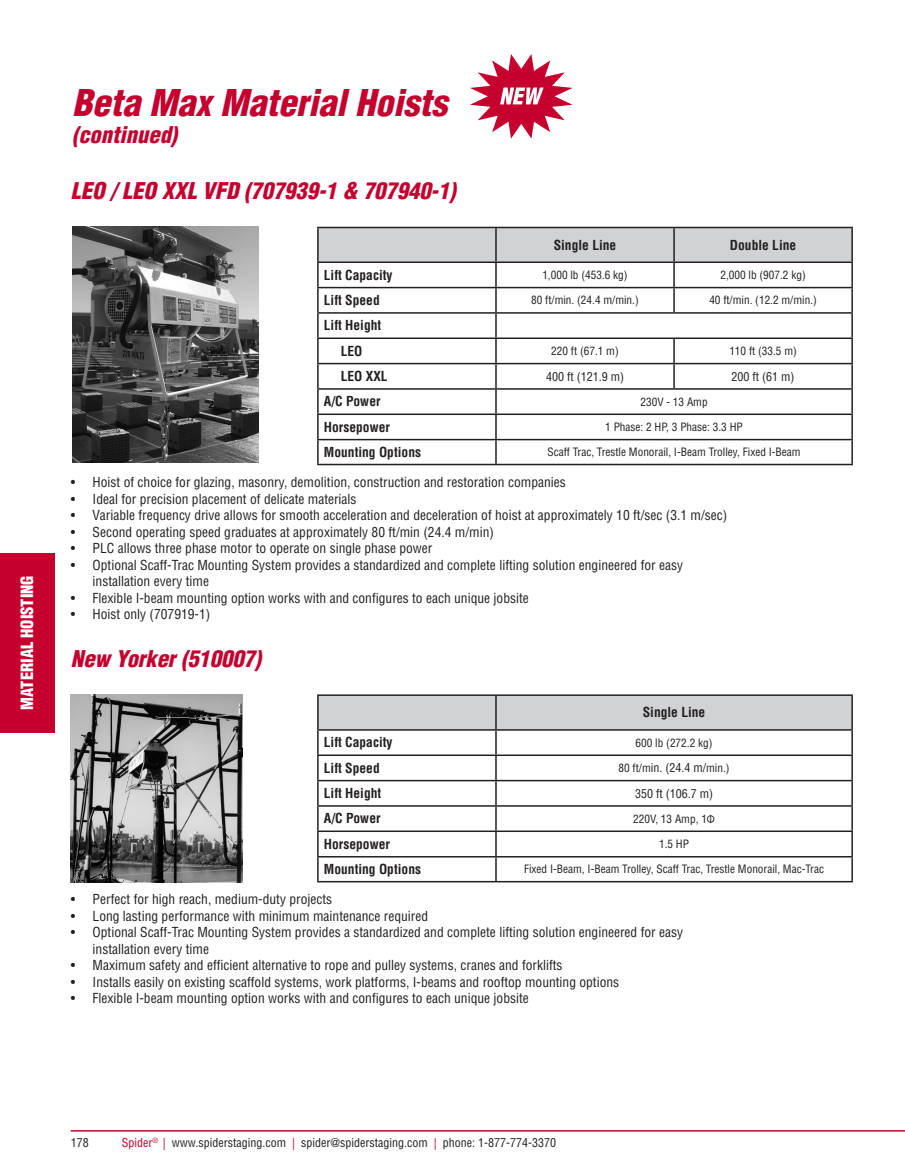
<style>
.page{position:relative;width:905px;height:1175px;background:#fff}
.page>*{position:absolute;margin:0;border:0;box-sizing:border-box;transform-origin:0 0}
.t1{font:italic 900 condensed 36px "Helvetica LT Std";color:#c5002e}
.t2{font:italic 900 condensed 22.5px "Helvetica LT Std";color:#c5002e}
.t3{font:900 condensed 16.5px "Helvetica LT Std";color:#fff}
.t4{font:condensed 13.5px/16.5px "Helvetica LT Std";color:#231f20}
.t5{font:700 condensed 13.5px "Helvetica LT Std";color:#231f20}
.t6{font:condensed 12px "Helvetica LT Std";color:#231f20}
.t7{font:condensed 11.25px "Helvetica LT Std";color:#231f20}
.s1{font-size:12px}
.s2{font-family:"Helvetica CY Plain";font-stretch:normal}
.s3{color:#c5002e}
</style>
<div class="page">
<hr style="left:71px;top:1130px;width:833px;height:1px;background:#c5002e">
<div style="left:0;top:553px;width:54px;height:179px;background:#c5002e"></div>
<hr style="left:317px;top:694px;width:179px;height:2px;background:#231f20">
<hr style="left:496px;top:694px;width:356px;height:2px;background:#231f20">
<svg style="left:317px;top:695px;width:535px;height:186px"></svg>
<hr style="left:317px;top:881px;width:179px;height:1px;background:#231f20">
<hr style="left:496px;top:881px;width:356px;height:1px;background:#231f20">
<svg style="left:317px;top:227px;width:535px;height:237px"></svg>
<hr style="left:317px;top:464px;width:179px;height:1px;background:#231f20">
<hr style="left:496px;top:464px;width:178px;height:1px;background:#231f20">
<hr style="left:674px;top:464px;width:178px;height:1px;background:#231f20">
<svg style="left:470px;top:54px;width:102px;height:85px"></svg>
<img style="left:72px;top:227px;width:186px;height:236px">
<img style="left:71px;top:694px;width:172px;height:188px">
<p class="t3" style="left:17px;top:709px;width:136px;rotate:-90deg">MATERIAL HOISTING</p>
<p class="t1" style="left:72px;top:80px;width:376px">Beta Max Material Hoists</p>
<p class="t2" style="left:72px;top:121px;width:107px">(continued)</p>
<p class="t2" style="left:71px;top:177px;width:386px">LEO / LEO XXL VFD (707939-1 &amp; 707940-1)</p>
<p class="t5" style="left:553px;top:236px;width:64px">Single Line</p>
<p class="t5" style="left:730px;top:236px;width:68px">Double Line</p>
<p class="t5" style="left:324px;top:266px;width:70px">Lift Capacity</p>
<p class="t7" style="left:542px;top:268px;width:87px">1,000 lb (453.6 kg)</p>
<p class="t7" style="left:720px;top:268px;width:87px">2,000 lb (907.2 kg)</p>
<p class="t5" style="left:324px;top:292px;width:57px">Lift Speed</p>
<p class="t7" style="left:531px;top:293px;width:109px">80 ft/min. (24.4 m/min.)</p>
<p class="t7" style="left:709px;top:293px;width:109px">40 ft/min. (12.2 m/min.)</p>
<p class="t5" style="left:324px;top:317px;width:59px">Lift Height</p>
<p class="t5" style="left:341px;top:342px;width:23px">LEO</p>
<p class="t7" style="left:551px;top:344px;width:69px">220 ft (67.1 m)</p>
<p class="t7" style="left:729px;top:344px;width:69px">110 ft (33.5 m)</p>
<p class="t5" style="left:341px;top:368px;width:48px">LEO XXL</p>
<p class="t6" style="left:546px;top:369px;width:79px">400 ft (121.9 m)</p>
<p class="t6" style="left:731px;top:369px;width:65px">200 ft (61 m)</p>
<p class="t5" style="left:324px;top:393px;width:58px">A/C Power</p>
<p class="t7" style="left:640px;top:394px;width:69px">230V - 13 Amp</p>
<p class="t5" style="left:324px;top:418px;width:67px">Horsepower</p>
<p class="t7" style="left:605px;top:420px;width:139px">1 Phase: 2 HP, 3 Phase: 3.3 HP</p>
<p class="t5" style="left:324px;top:443px;width:99px">Mounting Options</p>
<p class="t7" style="left:547px;top:445px;width:255px">Scaff Trac, Trestle Monorail, I-Beam Trolley, Fixed I-Beam</p>
<p class="t4" style="left:71px;top:474px;width:496px">• Hoist of choice for glazing, masonry, demolition, construction and restoration companies</p>
<p class="t4" style="left:71px;top:490px;width:287px">• Ideal for precision placement of delicate materials</p>
<p class="t4" style="left:71px;top:507px;width:657px">• Variable frequency drive allows for smooth acceleration and deceleration of hoist at approximately 10 ft/sec (3.1 m/sec)</p>
<p class="t4" style="left:71px;top:523px;width:424px">• Second operating speed graduates at approximately 80 ft/min (24.4 m/min)</p>
<p class="t4" style="left:71px;top:540px;width:363px">• PLC allows three phase motor to operate on single phase power</p>
<p class="t4" style="left:93px;top:556px;width:592px;text-indent:-22px">• Optional Scaff-Trac Mounting System provides a standardized and complete lifting solution engineered for easy installation every time</p>
<p class="t4" style="left:71px;top:589px;width:459px">• Flexible I-beam mounting option works with and configures to each unique jobsite</p>
<p class="t4" style="left:71px;top:606px;width:141px">• Hoist only (707919-1)</p>
<p class="t2" style="left:71px;top:644px;width:192px">New Yorker (510007)</p>
<p class="t5" style="left:642px;top:704px;width:64px">Single Line</p>
<p class="t5" style="left:324px;top:734px;width:70px">Lift Capacity</p>
<p class="t7" style="left:635px;top:735px;width:78px">600 lb (272.2 kg)</p>
<p class="t5" style="left:324px;top:759px;width:57px">Lift Speed</p>
<p class="t7" style="left:618px;top:761px;width:112px">80 ft/m<span class="s1">in. (24.4 m/</span>min.)</p>
<p class="t5" style="left:324px;top:784px;width:59px">Lift Height</p>
<p class="t6" style="left:635px;top:785px;width:79px">350 ft (106.7 m)</p>
<p class="t5" style="left:324px;top:810px;width:58px">A/C Power</p>
<p class="t7" style="left:633px;top:811px;width:83px">220V, 13 Amp, 1<span class="s2">Ф</span></p>
<p class="t5" style="left:324px;top:835px;width:67px">Horsepower</p>
<p class="t7" style="left:659px;top:837px;width:32px">1.5 HP</p>
<p class="t5" style="left:324px;top:860px;width:99px">Mounting Options</p>
<p class="t7" style="left:524px;top:862px;width:301px">Fixed I-Beam, I-Beam Trolley, Scaff Trac, Trestle Monorail, Mac-Trac</p>
<p class="t4" style="left:71px;top:891px;width:263px">• Perfect for high reach, medium-duty projects</p>
<p class="t4" style="left:71px;top:907px;width:359px">• Long lasting performance with minimum maintenance required</p>
<p class="t4" style="left:93px;top:924px;width:592px;text-indent:-22px">• Optional Scaff-Trac Mounting System provides a standardized and complete lifting solution engineered for easy installation every time</p>
<p class="t4" style="left:71px;top:957px;width:493px">• Maximum safety and efficient alternative to rope and pulley systems, cranes and forklifts</p>
<p class="t4" style="left:71px;top:973px;width:549px">• Installs easily on existing scaffold systems, work platforms, I-beams and rooftop mounting options</p>
<p class="t4" style="left:71px;top:990px;width:459px">• Flexible I-beam mounting option works with and configures to each unique jobsite</p>
<p class="t6" style="left:71px;top:1134px;width:19px">178</p>
<p class="t6" style="left:122px;top:1134px;width:436px"><span class="s3">Spider</span><sup>®</sup> <span class="s3">|</span> www.spiderstaging.com <span class="s3">|</span> spider@spiderstaging.com <span class="s3">|</span> phone: 1-877-774-3370</p>
</div>
